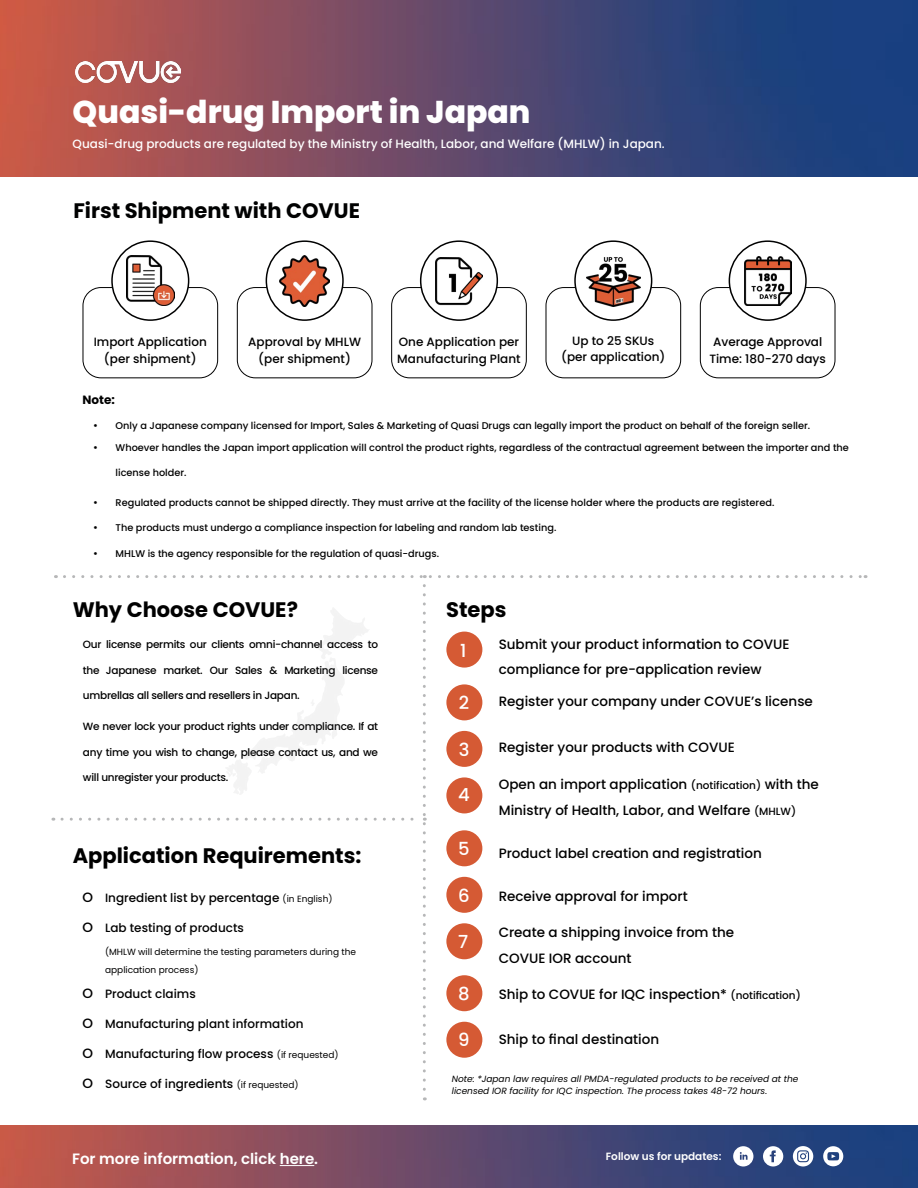
<style>
.page{position:relative;width:918px;height:1188px;background:#fff}
.page>*{position:absolute;margin:0;border:0;box-sizing:border-box;transform-origin:0 0}
.P1{font:800 31.5px "Poppins";color:#fff}
.t1{font:700 21px "Poppins";color:#000}
.t2{font:700 21px "Poppins";color:#000101}
.P1-2{font:500 18px "Poppins";color:#fff}
.t3{font:600 15px "Poppins";color:#fff}
.P1-3{font:500 13.5px/25.5px "Poppins";color:#000101}
.P1-4{font:500 12px/16.5px "Poppins";color:#000101;text-align:center}
.P1-5{font:500 12px "Poppins";color:#fff}
.P1-6{font:700 12px "Poppins";color:#000101}
.P1-7{font:500 10.5px "Poppins";letter-spacing:-.025em;color:#000101}
.t4{font:600 10.5px "Poppins";color:#fff}
.t5{font:500 9.75px "Poppins";color:#000101}
.P1-8{font:italic 9px/12px "Poppins";color:#000101}
.t6{font:9px/18px "Poppins";color:#000101}
.s1{font-size:10.5px}
.s2{font-size:13.5px}
.s3{font-weight:400;font-size:9px}
</style>
<div class="page">
<img style="left:0;top:0;width:918px;height:176px">
<img style="left:75px;top:62px;width:106px;height:20px">
<div style="left:83px;top:287px;width:135px;height:91px;border:1px solid #000101;border-radius:18px"></div>
<div style="left:112px;top:241px;width:77px;height:79px;background:#fff;border-radius:50%"></div>
<img style="left:127px;top:256px;width:47px;height:50px">
<div style="left:111px;top:240px;width:78px;height:81px;border:2px solid #000101;border-radius:50%"></div>
<div style="left:237px;top:287px;width:135px;height:91px;border:1px solid #000101;border-radius:18px"></div>
<div style="left:266px;top:241px;width:77px;height:79px;background:#fff;border-radius:50%"></div>
<img style="left:279px;top:256px;width:51px;height:50px">
<div style="left:266px;top:240px;width:78px;height:81px;border:2px solid #000101;border-radius:50%"></div>
<div style="left:391px;top:287px;width:136px;height:91px;border:1px solid #000101;border-radius:18px"></div>
<div style="left:421px;top:241px;width:76px;height:79px;background:#fff;border-radius:50%"></div>
<img style="left:436px;top:257px;width:46px;height:49px">
<div style="left:420px;top:240px;width:78px;height:81px;border:2px solid #000101;border-radius:50%"></div>
<div style="left:546px;top:287px;width:135px;height:91px;border:1px solid #000101;border-radius:18px"></div>
<div style="left:575px;top:241px;width:77px;height:79px;background:#fff;border-radius:50%"></div>
<img style="left:586px;top:257px;width:55px;height:50px">
<div style="left:574px;top:240px;width:78px;height:81px;border:2px solid #000101;border-radius:50%"></div>
<div style="left:700px;top:287px;width:135px;height:91px;border:1px solid #000101;border-radius:18px"></div>
<div style="left:729px;top:241px;width:77px;height:79px;background:#fff;border-radius:50%"></div>
<img style="left:744px;top:256px;width:47px;height:49px">
<div style="left:729px;top:240px;width:78px;height:81px;border:2px solid #000101;border-radius:50%"></div>
<div style="left:446px;top:632px;width:36px;height:36px;background:#d55a34;border-radius:50%"></div>
<div style="left:446px;top:684px;width:36px;height:36px;background:#d55a34;border-radius:50%"></div>
<div style="left:446px;top:731px;width:36px;height:36px;background:#d55a34;border-radius:50%"></div>
<div style="left:446px;top:777px;width:36px;height:36px;background:#d55a34;border-radius:50%"></div>
<div style="left:446px;top:830px;width:36px;height:36px;background:#d55a34;border-radius:50%"></div>
<div style="left:446px;top:877px;width:36px;height:36px;background:#d55a34;border-radius:50%"></div>
<div style="left:446px;top:923px;width:36px;height:36px;background:#d55a34;border-radius:50%"></div>
<svg style="left:64px;top:575px;width:802px;height:3px"></svg>
<svg style="left:62px;top:586px;width:364px;height:514px"></svg>
<div style="left:446px;top:975px;width:36px;height:36px;background:#d55a34;border-radius:50%"></div>
<div style="left:446px;top:1022px;width:36px;height:36px;background:#d55a34;border-radius:50%"></div>
<img style="left:225px;top:608px;width:145px;height:186px">
<img style="left:0;top:1125px;width:918px;height:63px">
<hr style="left:280px;top:1165px;width:34px;height:1px;background:#fff">
<svg style="left:733px;top:1146px;width:20px;height:21px"></svg>
<svg style="left:763px;top:1146px;width:20px;height:21px"></svg>
<svg style="left:793px;top:1146px;width:20px;height:20px"></svg>
<svg style="left:823px;top:1146px;width:20px;height:20px"></svg>
<p class="P1" style="left:73px;top:93px;width:459px">Quasi-drug Import in Japan</p>
<p class="P1-5" style="left:73px;top:136px;width:594px">Quasi-drug products are regulated by the Ministry of Health, Labor, and Welfare (MHLW) in Japan.</p>
<h2 class="t2" style="left:73px;top:199px;width:288px">First Shipment with COVUE</h2>
<p class="P1-4" style="left:94px;top:334px;width:115px">Import Application</p>
<p class="P1-4" style="left:104px;top:350px;width:94px">(per shipment)</p>
<p class="P1-4" style="left:248px;top:334px;width:114px">Approval by MHLW</p>
<p class="P1-4" style="left:258px;top:350px;width:94px">(per shipment)</p>
<p class="P1-4" style="left:399px;top:334px;width:122px">One Application per</p>
<p class="P1-4" style="left:397px;top:350px;width:125px">Manufacturing Plant</p>
<p class="P1-4" style="left:572px;top:332px;width:84px">Up to 25 SKUs</p>
<p class="P1-4" style="left:561px;top:349px;width:106px">(per application)</p>
<p class="P1-4" style="left:709px;top:334px;width:118px">Average Approval<br>Time: 180-270 days</p>
<p class="P1-6" style="left:83px;top:393px;width:34px">Note:</p>
<p class="t5" style="left:93px;top:420px;width:719px"><span class="s1">•</span> Only a Japanese company licensed for Import, Sales &amp; Marketing of Quasi Drugs can legally import the product on behalf of the foreign seller.</p>
<p class="t5" style="left:93px;top:442px;width:757px"><span class="s1">•</span> Whoever handles the Japan import application will control the product rights, regardless of the contractual agreement between the importer and the</p>
<p class="t5" style="left:116px;top:467px;width:72px">license holder.</p>
<p class="t5" style="left:93px;top:497px;width:683px"><span class="s1">•</span> Regulated products cannot be shipped directly. They must arrive at the facility of the license holder where the products are registered.</p>
<p class="t5" style="left:93px;top:522px;width:465px"><span class="s1">•</span> The products must undergo a compliance inspection for labeling and random lab testing.</p>
<p class="t5" style="left:93px;top:548px;width:347px"><span class="s1">•</span> MHLW is the agency responsible for the regulation of quasi-drugs.</p>
<h2 class="t1" style="left:73px;top:598px;width:227px">Why Choose COVUE?</h2>
<p class="P1-7" style="left:83px;top:639px;width:297px">Our license permits our clients omni-channel access to</p>
<p class="P1-7" style="left:83px;top:664px;width:297px">the Japanese market. Our Sales &amp; Marketing license</p>
<p class="P1-7" style="left:83px;top:690px;width:218px">umbrellas all sellers and resellers in Japan.</p>
<p class="P1-7" style="left:83px;top:720px;width:297px">We never lock your product rights under compliance. If at</p>
<p class="P1-7" style="left:83px;top:746px;width:297px">any time you wish to change, please contact us, and we</p>
<p class="P1-7" style="left:83px;top:771px;width:147px">will unregister your products.</p>
<h2 class="t1" style="left:73px;top:843px;width:290px">Application Requirements:</h2>
<p class="P1-4" style="left:83px;top:889px;width:251px"><span class="s2">O</span> Ingredient list by percentage <span class="s3">(in English)</span></p>
<p class="P1-4" style="left:83px;top:919px;width:163px"><span class="s2">O</span> Lab testing of products</p>
<p class="t6" style="left:105px;top:943px;width:253px">(MHLW will determine the testing parameters during the application process)</p>
<p class="P1-4" style="left:83px;top:985px;width:115px"><span class="s2">O</span> Product claims</p>
<p class="P1-4" style="left:83px;top:1015px;width:222px"><span class="s2">O</span> Manufacturing plant information</p>
<p class="P1-4" style="left:83px;top:1045px;width:258px"><span class="s2">O</span> Manufacturing flow process <span class="s3">(if requested)</span></p>
<p class="P1-4" style="left:83px;top:1075px;width:218px"><span class="s2">O</span> Source of ingredients <span class="s3">(if requested)</span></p>
<h2 class="t1" style="left:446px;top:598px;width:62px">Steps</h2>
<p class="P1-2" style="left:460px;top:640px;width:8px">1</p>
<p class="P1-3" style="left:499px;top:631px;width:292px">Submit your product information to COVUE compliance for pre-application review</p>
<p class="P1-2" style="left:459px;top:692px;width:12px">2</p>
<p class="P1-3" style="left:499px;top:688px;width:316px">Register your company under COVUE’s license</p>
<p class="P1-2" style="left:459px;top:739px;width:12px">3</p>
<p class="P1-3" style="left:499px;top:735px;width:238px">Register your products with COVUE</p>
<p class="P1-2" style="left:458px;top:784px;width:13px">4</p>
<p class="P1-3" style="left:499px;top:772px;width:322px">Open an import application <span class="s1">(notification)</span> with the<br>Ministry of Health, Labor, and Welfare <span class="s1">(MHLW)</span></p>
<p class="P1-2" style="left:458px;top:838px;width:13px">5</p>
<p class="P1-3" style="left:499px;top:841px;width:265px">Product label creation and registration</p>
<p class="P1-2" style="left:458px;top:885px;width:13px">6</p>
<p class="P1-3" style="left:499px;top:884px;width:191px">Receive approval for import</p>
<p class="P1-2" style="left:458px;top:932px;width:12px">7</p>
<p class="P1-3" style="left:499px;top:920px;width:237px">Create a shipping invoice from the</p>
<p class="P1-3" style="left:499px;top:946px;width:134px">COVUE IOR account</p>
<p class="P1-2" style="left:458px;top:984px;width:13px">8</p>
<p class="P1-3" style="left:499px;top:981px;width:304px">Ship to COVUE for IQC inspection* <span class="s1">(notification)</span></p>
<p class="P1-2" style="left:458px;top:1029px;width:13px">9</p>
<p class="P1-3" style="left:499px;top:1026px;width:162px">Ship to final destination</p>
<p class="P1-8" style="left:452px;top:1073px;width:348px">Note: *Japan law requires all PMDA-regulated products to be received at the licensed IOR facility for IQC inspection. The process takes 48-72 hours.</p>
<p class="t3" style="left:72px;top:1150px;width:248px">For more information, click here.</p>
<p class="t4" style="left:606px;top:1151px;width:117px">Follow us for updates:</p>
</div>
